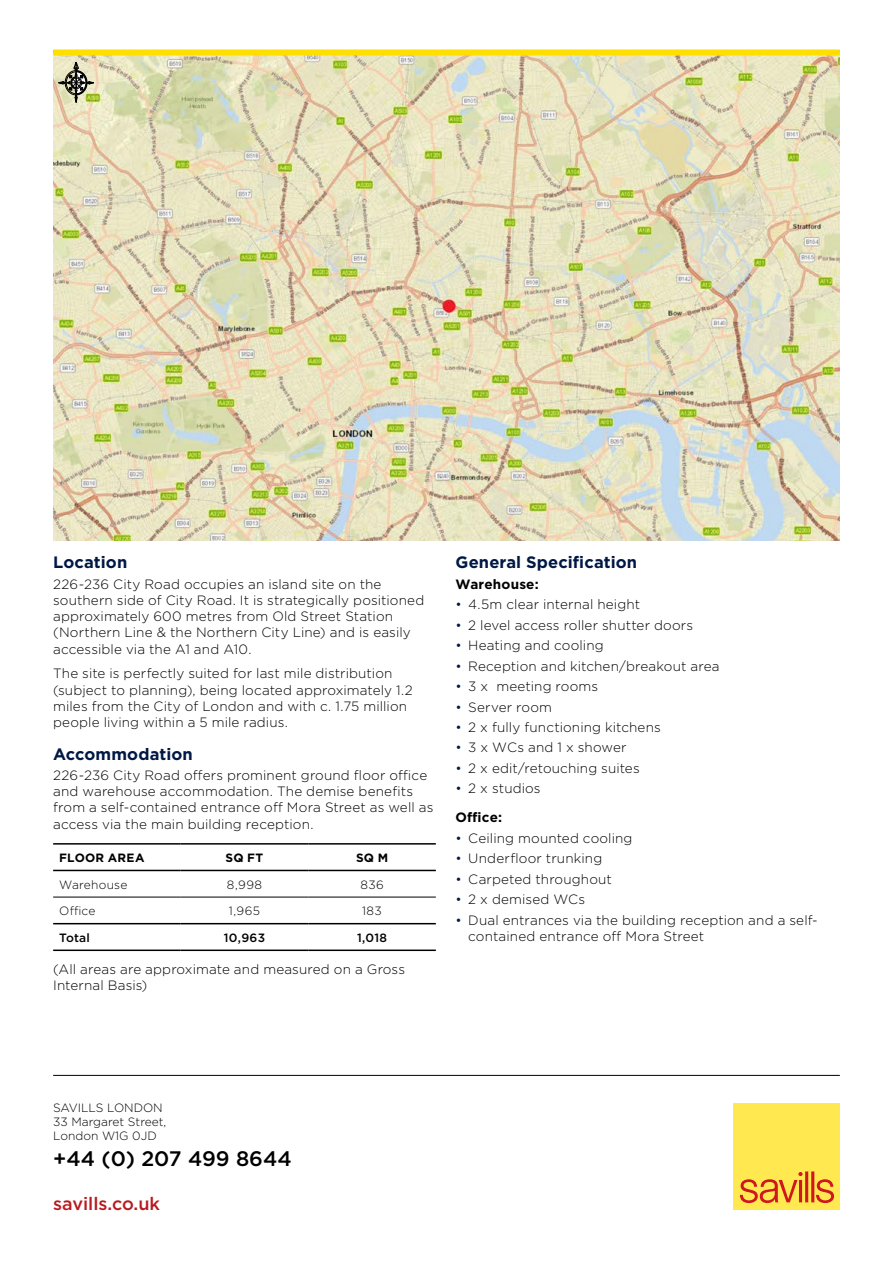
<style>
.page{position:relative;width:893px;height:1263px;background:#fff}
.page>*{position:absolute;margin:0;border:0;box-sizing:border-box;transform-origin:0 0}
.t1{font:500 21px "Gotham";color:#000}
.t2{font:500 18px "Gotham";color:#b81a1f}
.t3{font:700 16.5px "Gotham";letter-spacing:.01em;color:#001844}
.t4{font:300 13.5px/16.2px "Gotham";letter-spacing:.01em;color:#000}
.t5{font:700 13.5px "Gotham";letter-spacing:.015em;color:#000}
.t6{font:300 12px/14.4px "Gotham";color:#000}
.t7{font:700 12px "Gotham";letter-spacing:.02em;color:#000}
.t8{font:500 12px "Gotham";letter-spacing:.02em;color:#000}
.s1{color:#001844}
.s2{font-weight:700}
</style>
<div class="page">
<img style="left:53px;top:55px;width:786px;height:485px">
<hr style="left:53px;top:843px;width:128px;height:1px;background:#000">
<hr style="left:181px;top:843px;width:127px;height:1px;background:#000">
<hr style="left:308px;top:843px;width:128px;height:1px;background:#000">
<hr style="left:53px;top:870px;width:128px;height:1px;background:#000">
<hr style="left:181px;top:870px;width:127px;height:1px;background:#000">
<hr style="left:308px;top:870px;width:128px;height:1px;background:#000">
<hr style="left:53px;top:897px;width:128px;height:1px;background:#000">
<hr style="left:181px;top:897px;width:127px;height:1px;background:#000">
<hr style="left:308px;top:897px;width:128px;height:1px;background:#000">
<hr style="left:53px;top:923px;width:128px;height:1px;background:#000">
<hr style="left:181px;top:923px;width:127px;height:1px;background:#000">
<hr style="left:308px;top:923px;width:128px;height:1px;background:#000">
<hr style="left:53px;top:949px;width:128px;height:2px;background:#000">
<hr style="left:181px;top:949px;width:127px;height:2px;background:#000">
<hr style="left:308px;top:949px;width:128px;height:2px;background:#000">
<svg style="left:59px;top:62px;width:35px;height:40px"></svg>
<hr style="left:53px;top:1075px;width:787px;height:1px;background:#000">
<div style="left:733px;top:1103px;width:107px;height:107px;background:#ffe850"></div>
<svg style="left:740px;top:1171px;width:94px;height:32px"></svg>
<div style="left:53px;top:49px;width:787px;height:6px;background:#fedf00"></div>
<p class="t3" style="left:53px;top:552px;width:76px">Location</p>
<p class="t4" style="left:53px;top:576px;width:373px">226-236 City Road occupies an island site on the southern side of City Road. It is strategically positioned approximately 600 metres from Old Street Station (Northern Line &amp; the Northern City Line) and is easily accessible via the A1 and A10.</p>
<p class="t4" style="left:53px;top:665px;width:361px">The site is perfectly suited for last mile distribution (subject to planning), being located approximately 1.2 miles from the City of London and with c. 1.75 million people living within a 5 mile radius.</p>
<p class="t3" style="left:53px;top:743px;width:141px">Accommodation</p>
<p class="t4" style="left:53px;top:767px;width:382px">226-236 City Road offers prominent ground floor office and warehouse accommodation. The demise benefits from a self-contained entrance off Mora Street as well as access via the main building reception.</p>
<p class="t7" style="left:59px;top:850px;width:87px">FLOOR AREA</p>
<p class="t7" style="left:226px;top:850px;width:39px">SQ FT</p>
<p class="t7" style="left:356px;top:850px;width:34px">SQ M</p>
<p class="t6" style="left:59px;top:877px;width:70px">Warehouse</p>
<p class="t6" style="left:227px;top:877px;width:37px">8,998</p>
<p class="t6" style="left:360px;top:877px;width:25px">836</p>
<p class="t6" style="left:59px;top:903px;width:38px">Office</p>
<p class="t6" style="left:229px;top:903px;width:33px">1,965</p>
<p class="t6" style="left:362px;top:903px;width:21px">183</p>
<p class="t8" style="left:59px;top:930px;width:32px">Total</p>
<p class="t8" style="left:224px;top:930px;width:43px">10,963</p>
<p class="t8" style="left:357px;top:930px;width:31px">1,018</p>
<p class="t4" style="left:53px;top:961px;width:353px">(All areas are approximate and measured on a Gross<br>Internal Basis)</p>
<p class="t3" style="left:455px;top:552px;width:183px">General Specification</p>
<p class="t5" style="left:455px;top:575px;width:85px">Warehouse:</p>
<p class="t4" style="left:455px;top:596px;width:186px"><span class="s1">•</span> 4.5m clear internal height</p>
<p class="t4" style="left:455px;top:616px;width:239px"><span class="s1">•</span> 2 level access roller shutter doors</p>
<p class="t4" style="left:455px;top:637px;width:150px"><span class="s1">•</span> Heating and cooling</p>
<p class="t4" style="left:455px;top:657px;width:266px"><span class="s1">•</span> Reception and kitchen/breakout area</p>
<p class="t4" style="left:455px;top:678px;width:144px"><span class="s1">•</span> 3 x meeting rooms</p>
<p class="t4" style="left:455px;top:698px;width:98px"><span class="s1">•</span> Server room</p>
<p class="t4" style="left:455px;top:719px;width:207px"><span class="s1">•</span> 2 x fully functioning kitchens</p>
<p class="t4" style="left:455px;top:739px;width:173px"><span class="s1">•</span> 3 x WCs and 1 x shower</p>
<p class="t4" style="left:455px;top:760px;width:186px"><span class="s1">•</span> 2 x edit/retouching suites</p>
<p class="t4" style="left:455px;top:774px;width:87px;line-height:29px"><span class="s1">•</span> 2 x studios<br><span class="s2">Office:</span></p>
<p class="t4" style="left:455px;top:829px;width:178px"><span class="s1">•</span> Ceiling mounted cooling</p>
<p class="t4" style="left:455px;top:850px;width:148px"><span class="s1">•</span> Underfloor trunking</p>
<p class="t4" style="left:455px;top:870px;width:158px"><span class="s1">•</span> Carpeted throughout</p>
<p class="t4" style="left:455px;top:891px;width:131px"><span class="s1">•</span> 2 x demised WCs</p>
<p class="t4" style="left:468px;top:911px;width:351px;text-indent:-13px"><span class="s1">•</span> Dual entrances via the building reception and a self&shy;contained entrance off Mora Street</p>
<p class="t6" style="left:53px;top:1100px;width:115px">SAVILLS LONDON<br>33 Margaret Street,<br>London W1G 0JD</p>
<h1 class="t1" style="left:53px;top:1144px;width:240px">+44 (0) 207 499 8644</h1>
<h2 class="t2" style="left:53px;top:1192px;width:108px">savills.co.uk</h2>
</div>
